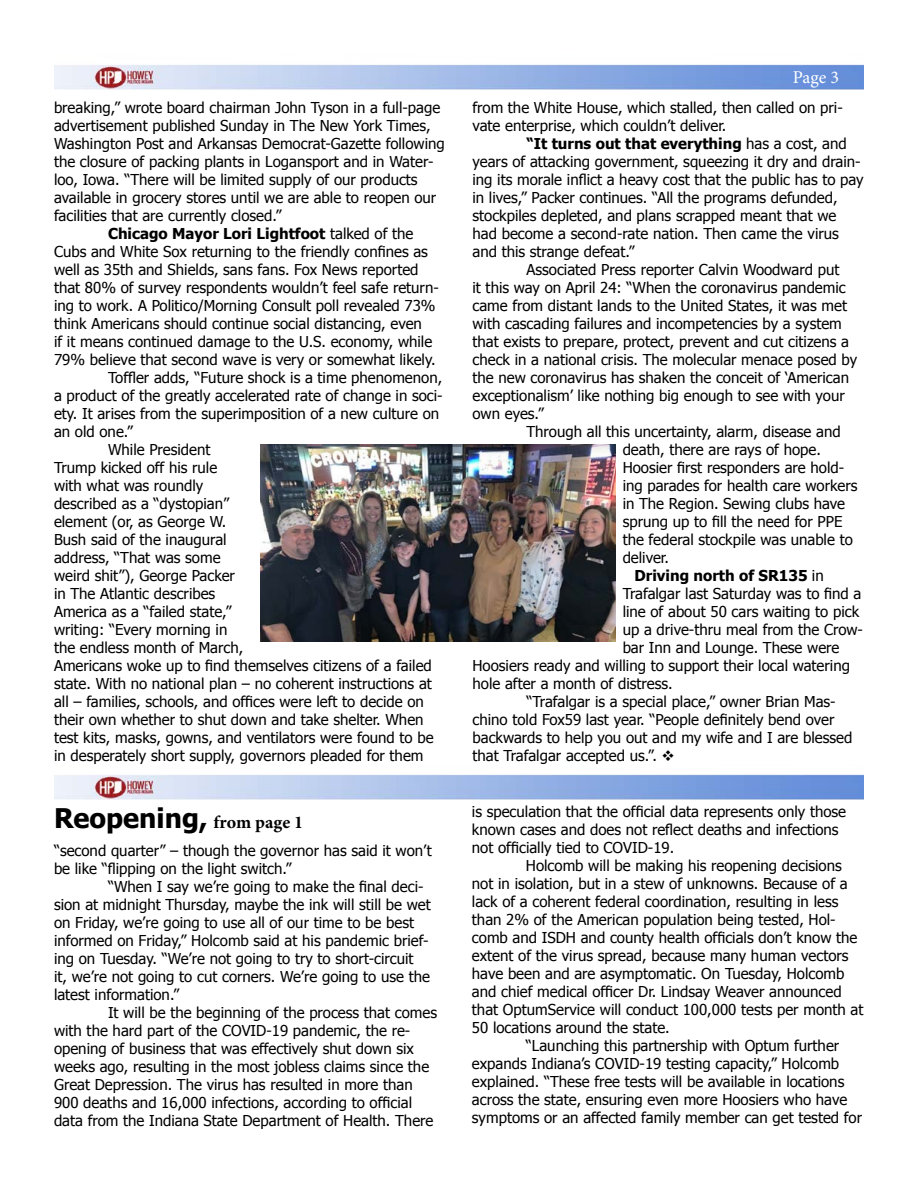
<style>
.page{position:relative;width:918px;height:1188px;background:#fff}
.page>*{position:absolute;margin:0;border:0;box-sizing:border-box;transform-origin:0 0}
.t1{font:700 27px "Tahoma";color:#000}
.t2{font:18px "Minion Pro";color:#fff}
.t3{font:15px/18px "Tahoma";color:#000}
.t4{font:700 15px "Tahoma";color:#000}
.s1{font-weight:400}
.s2{font-family:"Minion Pro";font-size:18px}
</style>
<div class="page">
<img style="left:54px;top:64px;width:810px;height:26px">
<img style="left:54px;top:774px;width:810px;height:26px">
<img style="left:260px;top:445px;width:356px;height:196px">
<p class="t3" style="left:54px;top:98px;width:388px">breaking,” wrote board chairman John Tyson in a full-page</p>
<p class="t3" style="left:54px;top:116px;width:378px">advertisement published Sunday in The New York Times,</p>
<p class="t3" style="left:54px;top:134px;width:392px">Washington Post and Arkansas Democrat-Gazette following</p>
<p class="t3" style="left:54px;top:152px;width:381px">the closure of packing plants in Logansport and in Water-</p>
<p class="t3" style="left:54px;top:170px;width:365px">loo, Iowa. “There will be limited supply of our products</p>
<p class="t3" style="left:54px;top:188px;width:384px">available in grocery stores until we are able to reopen our</p>
<p class="t3" style="left:54px;top:206px;width:229px">facilities that are currently closed.”</p>
<p class="t4" style="left:108px;top:223px;width:307px">Chicago Mayor Lori Lightfoot <span class="s1">talked of the</span></p>
<p class="t3" style="left:54px;top:242px;width:376px">Cubs and White Sox returning to the friendly confines as</p>
<p class="t3" style="left:54px;top:260px;width:366px">well as 35th and Shields, sans fans. Fox News reported</p>
<p class="t3" style="left:54px;top:278px;width:386px">that 80% of survey respondents wouldn’t feel safe return-</p>
<p class="t3" style="left:54px;top:296px;width:383px">ing to work. A Politico/Morning Consult poll revealed 73%</p>
<p class="t3" style="left:54px;top:314px;width:369px">think Americans should continue social distancing, even</p>
<p class="t3" style="left:54px;top:332px;width:380px">if it means continued damage to the U.S. economy, while</p>
<p class="t3" style="left:54px;top:350px;width:383px">79% believe that second wave is very or somewhat likely.</p>
<p class="t3" style="left:108px;top:368px;width:336px">Toffler adds, “Future shock is a time phenomenon,</p>
<p class="t3" style="left:54px;top:386px;width:390px">a product of the greatly accelerated rate of change in soci-</p>
<p class="t3" style="left:54px;top:404px;width:387px">ety. It arises from the superimposition of a new culture on</p>
<p class="t3" style="left:54px;top:422px;width:80px">an old one.”</p>
<p class="t3" style="left:108px;top:440px;width:104px">While President</p>
<p class="t3" style="left:54px;top:458px;width:165px">Trump kicked off his rule</p>
<p class="t3" style="left:54px;top:476px;width:151px">with what was roundly</p>
<p class="t3" style="left:54px;top:494px;width:177px">described as a “dystopian”</p>
<p class="t3" style="left:54px;top:512px;width:174px">element (or, as George W.</p>
<p class="t3" style="left:54px;top:530px;width:174px">Bush said of the inaugural</p>
<p class="t3" style="left:54px;top:548px;width:168px">address, “That was some</p>
<p class="t3" style="left:54px;top:566px;width:183px">weird shit”), George Packer</p>
<p class="t3" style="left:54px;top:584px;width:163px">in The Atlantic describes</p>
<p class="t3" style="left:54px;top:602px;width:179px">America as a “failed state,”</p>
<p class="t3" style="left:54px;top:620px;width:175px">writing: “Every morning in</p>
<p class="t3" style="left:54px;top:638px;width:191px">the endless month of March,</p>
<p class="t3" style="left:54px;top:656px;width:379px">Americans woke up to find themselves citizens of a failed</p>
<p class="t3" style="left:54px;top:674px;width:379px">state. With no national plan – no coherent instructions at</p>
<p class="t3" style="left:54px;top:692px;width:371px">all – families, schools, and offices were left to decide on</p>
<p class="t3" style="left:54px;top:710px;width:371px">their own whether to shut down and take shelter. When</p>
<p class="t3" style="left:54px;top:728px;width:381px">test kits, masks, gowns, and ventilators were found to be</p>
<p class="t3" style="left:54px;top:746px;width:371px">in desperately short supply, governors pleaded for them</p>
<h1 class="t1" style="left:54px;top:800px;width:251px">Reopening, <span class="s2">from page 1</span></h1>
<p class="t3" style="left:54px;top:841px;width:379px">“second quarter” – though the governor has said it won’t be like “flipping on the light switch.”</p>
<p class="t3" style="left:54px;top:877px;width:378px;text-indent:54px">“When I say we’re going to make the final deci&shy;sion at midnight Thursday, maybe the ink will still be wet on Friday, we’re going to use all of our time to be best informed on Friday,” Holcomb said at his pandemic brief&shy;ing on Tuesday. “We’re not going to try to short-circuit<br>it, we’re not going to cut corners. We’re going to use the latest information.”</p>
<p class="t3" style="left:54px;top:1003px;width:385px;text-indent:54px">It will be the beginning of the process that comes with the hard part of the COVID-19 pandemic, the re&shy;opening of business that was effectively shut down six weeks ago, resulting in the most jobless claims since the Great Depression. The virus has resulted in more than 900 deaths and 16,000 infections, according to official data from the Indiana State Department of Health. There</p>
<p class="t2" style="left:793px;top:65px;width:48px">Page 3</p>
<p class="t3" style="left:472px;top:98px;width:372px">from the White House, which stalled, then called on pri&shy;vate enterprise, which couldn’t deliver.</p>
<p class="t4" style="left:526px;top:133px;width:322px">“It turns out that everything <span class="s1">has a cost, and</span></p>
<p class="t3" style="left:472px;top:152px;width:390px">years of attacking government, squeezing it dry and drain-</p>
<p class="t3" style="left:472px;top:170px;width:393px">ing its morale inflict a heavy cost that the public has to pay</p>
<p class="t3" style="left:472px;top:188px;width:367px">in lives,” Packer continues. “All the programs defunded,</p>
<p class="t3" style="left:472px;top:206px;width:366px">stockpiles depleted, and plans scrapped meant that we</p>
<p class="t3" style="left:472px;top:224px;width:368px">had become a second-rate nation. Then came the virus</p>
<p class="t3" style="left:472px;top:242px;width:164px">and this strange defeat.”</p>
<p class="t3" style="left:526px;top:260px;width:314px">Associated Press reporter Calvin Woodward put</p>
<p class="t3" style="left:472px;top:278px;width:375px">it this way on April 24: “When the coronavirus pandemic</p>
<p class="t3" style="left:472px;top:296px;width:376px">came from distant lands to the United States, it was met</p>
<p class="t3" style="left:472px;top:314px;width:371px">with cascading failures and incompetencies by a system</p>
<p class="t3" style="left:472px;top:332px;width:378px">that exists to prepare, protect, prevent and cut citizens a</p>
<p class="t3" style="left:472px;top:350px;width:386px">check in a national crisis. The molecular menace posed by</p>
<p class="t3" style="left:472px;top:368px;width:378px">the new coronavirus has shaken the conceit of ‘American</p>
<p class="t3" style="left:472px;top:386px;width:374px">exceptionalism’ like nothing big enough to see with your</p>
<p class="t3" style="left:472px;top:404px;width:73px">own eyes.”</p>
<p class="t3" style="left:526px;top:422px;width:316px">Through all this uncertainty, alarm, disease and</p>
<p class="t3" style="left:623px;top:440px;width:200px">death, there are rays of hope.</p>
<p class="t3" style="left:623px;top:458px;width:223px">Hoosier first responders are hold-</p>
<p class="t3" style="left:623px;top:476px;width:236px">ing parades for health care workers</p>
<p class="t3" style="left:623px;top:494px;width:224px">in The Region. Sewing clubs have</p>
<p class="t3" style="left:623px;top:512px;width:221px">sprung up to fill the need for PPE</p>
<p class="t3" style="left:623px;top:530px;width:232px">the federal stockpile was unable to</p>
<p class="t3" style="left:623px;top:548px;width:48px">deliver.</p>
<p class="t4" style="left:634px;top:565px;width:191px">Driving north of SR135 <span class="s1">in</span></p>
<p class="t3" style="left:623px;top:584px;width:240px">Trafalgar last Saturday was to find a</p>
<p class="t3" style="left:623px;top:602px;width:238px">line of about 50 cars waiting to pick</p>
<p class="t3" style="left:623px;top:620px;width:242px">up a drive-thru meal from the Crow-</p>
<p class="t3" style="left:623px;top:638px;width:218px">bar Inn and Lounge. These were</p>
<p class="t3" style="left:472px;top:656px;width:379px">Hoosiers ready and willing to support their local watering</p>
<p class="t3" style="left:472px;top:674px;width:202px">hole after a month of distress.</p>
<p class="t3" style="left:526px;top:692px;width:311px">“Trafalgar is a special place,” owner Brian Mas-</p>
<p class="t3" style="left:472px;top:710px;width:363px">chino told Fox59 last year. “People definitely bend over</p>
<p class="t3" style="left:472px;top:728px;width:381px">backwards to help you out and my wife and I are blessed</p>
<p class="t3" style="left:472px;top:746px;width:204px">that Trafalgar accepted us.”. ❖</p>
<p class="t3" style="left:472px;top:802px;width:376px">is speculation that the official data represents only those known cases and does not reflect deaths and infections not officially tied to COVID-19.</p>
<p class="t3" style="left:526px;top:856px;width:317px">Holcomb will be making his reopening decisions</p>
<p class="t3" style="left:472px;top:874px;width:377px">not in isolation, but in a stew of unknowns. Because of a</p>
<p class="t3" style="left:472px;top:892px;width:368px">lack of a coherent federal coordination, resulting in less</p>
<p class="t3" style="left:472px;top:910px;width:365px">than 2% of the American population being tested, Hol-</p>
<p class="t3" style="left:472px;top:928px;width:387px">comb and ISDH and county health officials don’t know the</p>
<p class="t3" style="left:472px;top:946px;width:378px">extent of the virus spread, because many human vectors</p>
<p class="t3" style="left:472px;top:964px;width:374px">have been and are asymptomatic. On Tuesday, Holcomb</p>
<p class="t3" style="left:472px;top:982px;width:371px">and chief medical officer Dr. Lindsay Weaver announced</p>
<p class="t3" style="left:472px;top:1000px;width:393px">that OptumService will conduct 100,000 tests per month at</p>
<p class="t3" style="left:472px;top:1018px;width:199px">50 locations around the state.</p>
<p class="t3" style="left:526px;top:1036px;width:315px">“Launching this partnership with Optum further</p>
<p class="t3" style="left:472px;top:1054px;width:369px">expands Indiana’s COVID-19 testing capacity,” Holcomb</p>
<p class="t3" style="left:472px;top:1072px;width:374px">explained. “These free tests will be available in locations</p>
<p class="t3" style="left:472px;top:1090px;width:377px">across the state, ensuring even more Hoosiers who have</p>
<p class="t3" style="left:472px;top:1108px;width:392px">symptoms or an affected family member can get tested for</p>
</div>
